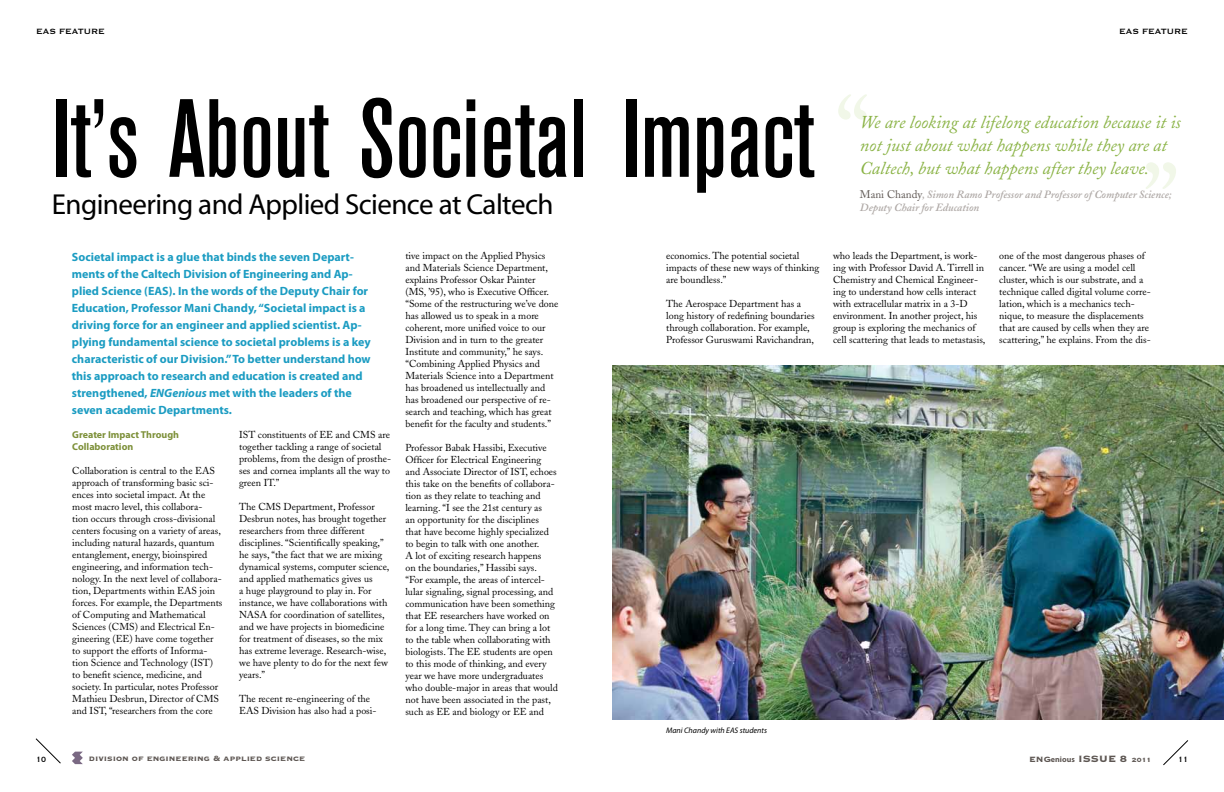
<style>
.page{position:relative;width:1224px;height:792px;background:#fff}
.page>*{position:absolute;margin:0;border:0;box-sizing:border-box;transform-origin:0 0}
.t1{font:500 condensed 110px "Akzidenz Grotesk BE";color:#000}
.t2{font:29px "Myriad";letter-spacing:-.02em;color:#000}
.t3{font:italic 18px/23px "Adobe Caslon";color:#8ab345}
.t4{font:700 12px/17px "Myriad Pro";color:#1b9cc2}
.t5{font:italic 600 11px/13.2px "Adobe Caslon";color:#aea8a5}
.t6{font:10px/12px "Adobe Caslon";color:#000}
.t7{font:10px "Copperplate Thirty Three BC";color:#5d5652}
.t8{font:700 10px/12px "Myriad Pro";color:#7d9039}
.t9{font:10px "Copperplate Thirty One BC";color:#000}
.t10{font:10px "Copperplate Thirty BC";color:#000}
.t11{font:italic 8px "Myriad Pro";color:#000}
.t12{font:700 8px "Myriad Pro";color:#5d5652}
.s1{font-style:italic}
.s2{font-weight:400;font-style:normal;color:#5d5652}
.s3{font-family:"Copperplate Thirty Three BC";font-weight:400;font-size:10px}
.s4{font-family:"Copperplate Thirty Three BC";font-weight:400;font-size:12px}
.s5{font-family:"Copperplate Thirty Three BC";font-weight:400}
</style>
<div class="page">
<svg style="left:36px;top:738px;width:25px;height:26px"></svg>
<svg style="left:1163px;top:740px;width:25px;height:25px"></svg>
<svg style="left:72px;top:752px;width:11px;height:12px"></svg>
<img style="left:612px;top:366px;width:612px;height:354px">
<svg style="left:1146px;top:162px;width:30px;height:27px"></svg>
<svg style="left:838px;top:94px;width:29px;height:26px"></svg>
<p class="t9" style="left:36px;top:27px;width:70px">EAS FEATURE</p>
<p class="t9" style="left:1119px;top:27px;width:70px">EAS FEATURE</p>
<h1 class="t1" style="left:52px;top:78px;width:764px">It’s About Societal Impact</h1>
<h2 class="t2" style="left:52px;top:190px;width:503px">Engineering and Applied Science at Caltech</h2>
<p class="t4" style="left:72px;top:248px;width:300px">Societal impact is a glue that binds the seven Depart&shy;ments of the Caltech Division of Engineering and Ap&shy;plied Science (EAS). In the words of the Deputy Chair for Education, Professor Mani Chandy, “Societal impact is a driving force for an engineer and applied scientist. Ap&shy;plying fundamental science to societal problems is a key characteristic of our Division.” To better understand how this approach to research and education is created and strengthened, <span class="s1">ENGenious</span> met with the leaders of the seven academic Departments.</p>
<p class="t6" style="left:666px;top:250px;width:155px">economics. The potential societal impacts of these new ways of thinking are boundless.”</p>
<p class="t6" style="left:666px;top:298px;width:150px">The Aerospace Department has a long history of redefining boundaries through collaboration. For example, Professor Guruswami Ravichandran,</p>
<p class="t6" style="left:405px;top:250px;width:154px">tive impact on the Applied Physics and Materials Science Department, explains Professor Oskar Painter (MS, ’95), who is Executive Officer. “Some of the restructuring we’ve done has allowed us to speak in a more coherent, more unified voice to our Division and in turn to the greater Institute and community,” he says. “Combining Applied Physics and Materials Science into a Department has broadened us intellectually and has broadened our perspective of re&shy;search and teaching, which has great benefit for the faculty and students.”</p>
<p class="t6" style="left:405px;top:442px;width:154px">Professor Babak Hassibi, Executive Officer for Electrical Engineering and Associate Director of IST, echoes this take on the benefits of collabora&shy;tion as they relate to teaching and learning. “I see the 21st century as<br>an opportunity for the disciplines<br>that have become highly specialized to begin to talk with one another.<br>A lot of exciting research happens<br>on the boundaries,” Hassibi says.<br>“For example, the areas of intercel&shy;lular signaling, signal processing, and communication have been something that EE researchers have worked on for a long time. They can bring a lot to the table when collaborating with biologists. The EE students are open to this mode of thinking, and every year we have more undergraduates who double-major in areas that would not have been associated in the past, such as EE and biology or EE and</p>
<p class="t6" style="left:239px;top:429px;width:153px">IST constituents of EE and CMS are together tackling a range of societal problems, from the design of prosthe&shy;ses and cornea implants all the way to green IT.”</p>
<p class="t6" style="left:239px;top:501px;width:152px">The CMS Department, Professor Desbrun notes, has brought together researchers from three different disciplines. “Scientifically speaking,” he says, “the fact that we are mixing dynamical systems, computer science, and applied mathematics gives us<br>a huge playground to play in. For instance, we have collaborations with NASA for coordination of satellites, and we have projects in biomedicine for treatment of diseases, so the mix has extreme leverage. Research-wise, we have plenty to do for the next few years.”</p>
<p class="t6" style="left:239px;top:693px;width:139px">The recent re-engineering of the<br>EAS Division has also had a posi-</p>
<p class="t8" style="left:72px;top:428px;width:108px">Greater Impact Through<br>Collaboration</p>
<p class="t6" style="left:72px;top:464px;width:152px">Collaboration is central to the EAS approach of transforming basic sci&shy;ences into societal impact. At the most macro level, this collabora-<br>tion occurs through cross-divisional centers focusing on a variety of areas, including natural hazards, quantum entanglement, energy, bioinspired engineering, and information tech&shy;nology. In the next level of collabora&shy;tion, Departments within EAS join forces. For example, the Departments of Computing and Mathematical Sciences (CMS) and Electrical En&shy;gineering (EE) have come together to support the efforts of Informa&shy;tion Science and Technology (IST) to benefit science, medicine, and society. In particular, notes Professor Mathieu Desbrun, Director of CMS and IST, “researchers from the core</p>
<p class="t11" style="left:666px;top:725px;width:102px">Mani Chandy with EAS students</p>
<h3 class="t3" style="left:860px;top:111px;width:322px">We are looking at lifelong education because it is not just about what happens while they are at<br>Caltech, but what happens after they leave.</h3>
<p class="t5" style="left:860px;top:188px;width:313px"><span class="s2">Mani Chandy</span>, Simon Ramo Professor and Professor of Computer Science;<br>Deputy Chair for Education</p>
<p class="t6" style="left:833px;top:250px;width:154px">who leads the Department, is work&shy;ing with Professor David A. Tirrell in Chemistry and Chemical Engineer&shy;ing to understand how cells interact with extracellular matrix in a 3-D environment. In another project, his group is exploring the mechanics of cell scattering that leads to metastasis,</p>
<p class="t6" style="left:999px;top:250px;width:153px">one of the most dangerous phases of cancer. “We are using a model cell cluster, which is our substrate, and a technique called digital volume corre&shy;lation, which is a mechanics tech&shy;nique, to measure the displacements that are caused by cells when they are scattering,” he explains. From the dis-</p>
<p class="t10" style="left:36px;top:755px;width:11px">10</p>
<p class="t7" style="left:89px;top:753px;width:218px">division of engineering &amp; applied science</p>
<p class="t12" style="left:1029px;top:754px;width:124px"><span class="s3">ENG</span>enious <span class="s4">ISSUE 8</span> <span class="s5">2011</span></p>
<p class="t10" style="left:1178px;top:755px;width:11px">11</p>
</div>
